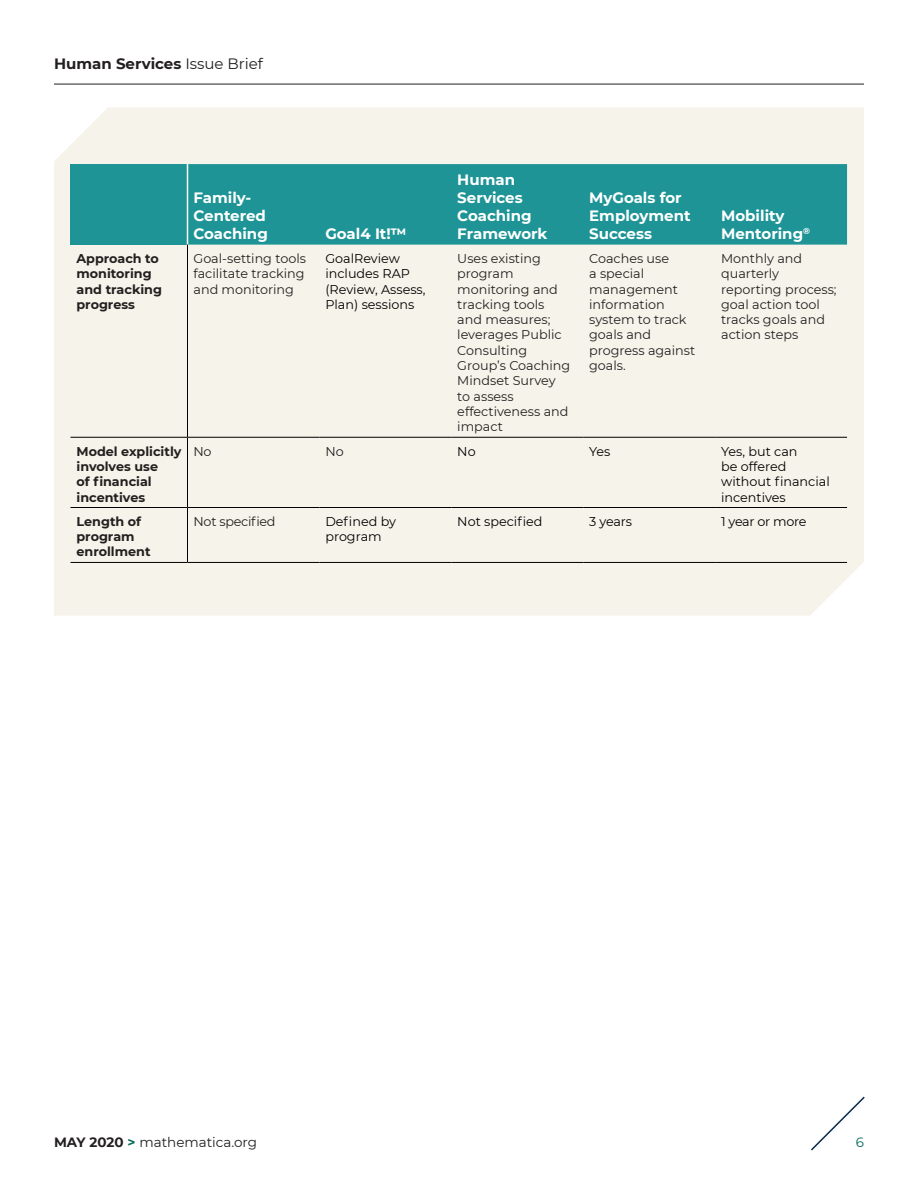
<style>
.page{position:relative;width:918px;height:1188px;background:#fff}
.page>*{position:absolute;margin:0;border:0;box-sizing:border-box;transform-origin:0 0}
.Table_head{font:700 15px/18px "Montserrat";color:#fff}
.t1{font:700 15px "Montserrat";color:#231f20}
.t2{font:13.5px "Montserrat";color:#231f20}
.t3{font:13.5px "Montserrat";color:#066a5b}
.Table_text{font:12.75px/15.3px "Montserrat";color:#231f20}
.Table_text-2{font:12.75px/15.3px "Montserrat";color:#000}
.Table_text-3{font:700 12.75px/15.3px "Montserrat";color:#231f20}
.Table_text-4{font:12.75px "Montserrat";letter-spacing:-.02em;color:#231f20}
.Table_text-5{font:12.75px "Montserrat";letter-spacing:-.02em;color:#000}
.s1{font-weight:400}
.s2{font-weight:700}
.s3{font-weight:700;color:#066a5b}
</style>
<div class="page">
<svg style="left:811px;top:1096px;width:54px;height:55px"></svg>
<hr style="left:54px;top:84px;width:810px;height:1px;background:#231f20">
<div style="left:54px;top:107px;width:810px;height:509px;background:#f6f3ea"></div>
<div style="left:70px;top:164px;width:118px;height:81px;background:#1e9496"></div>
<div style="left:188px;top:164px;width:659px;height:81px;background:#1e9496"></div>
<hr style="left:187px;top:164px;width:1px;height:81px;background:#fff">
<hr style="left:187px;top:245px;width:1px;height:192px;background:#000">
<hr style="left:70px;top:437px;width:118px;height:1px;background:#000">
<hr style="left:188px;top:437px;width:131px;height:1px;background:#000">
<hr style="left:187px;top:438px;width:1px;height:69px;background:#000">
<hr style="left:319px;top:437px;width:132px;height:1px;background:#000">
<hr style="left:451px;top:437px;width:132px;height:1px;background:#000">
<hr style="left:583px;top:437px;width:132px;height:1px;background:#000">
<hr style="left:715px;top:437px;width:132px;height:1px;background:#000">
<hr style="left:70px;top:507px;width:118px;height:1px;background:#000">
<hr style="left:188px;top:507px;width:131px;height:1px;background:#000">
<hr style="left:187px;top:508px;width:1px;height:54px;background:#000">
<hr style="left:319px;top:507px;width:132px;height:1px;background:#000">
<hr style="left:451px;top:507px;width:132px;height:1px;background:#000">
<hr style="left:583px;top:507px;width:132px;height:1px;background:#000">
<hr style="left:715px;top:507px;width:132px;height:1px;background:#000">
<hr style="left:70px;top:562px;width:118px;height:1px;background:#000">
<hr style="left:188px;top:562px;width:131px;height:1px;background:#000">
<hr style="left:319px;top:562px;width:132px;height:1px;background:#000">
<hr style="left:451px;top:562px;width:132px;height:1px;background:#000">
<hr style="left:583px;top:562px;width:132px;height:1px;background:#000">
<hr style="left:715px;top:562px;width:132px;height:1px;background:#000">
<p class="t1" style="left:54px;top:52px;width:211px">Human Services <span class="s1">Issue Brief</span></p>
<p class="Table_head" style="left:194px;top:188px;width:76px">Family-<br>Centered<br>Coaching</p>
<p class="Table_head" style="left:325px;top:224px;width:83px">Goal4 It!™</p>
<p class="Table_head" style="left:457px;top:170px;width:92px">Human<br>Services<br>Coaching<br>Framework</p>
<p class="Table_head" style="left:589px;top:188px;width:103px">MyGoals for<br>Employment<br>Success</p>
<p class="Table_head" style="left:721px;top:206px;width:90px">Mobility<br>Mentoring<sup>®</sup></p>
<p class="Table_text-3" style="left:76px;top:250px;width:87px">Approach to monitoring and tracking progress</p>
<p class="Table_text" style="left:194px;top:250px;width:114px;text-align:justify">Goal-setting tools facilitate tracking and monitoring</p>
<p class="Table_text-2" style="left:325px;top:250px;width:102px">GoalReview includes RAP (Review, Assess,<br>Plan) sessions</p>
<p class="Table_text" style="left:457px;top:250px;width:114px">Uses existing program monitoring and tracking tools and measures; leverages Public<br>Consulting<br>Group’s Coaching<br>Mindset Survey to assess effectiveness and impact</p>
<p class="Table_text" style="left:589px;top:250px;width:108px">Coaches use<br>a special management information system to track goals and progress against goals.</p>
<p class="Table_text" style="left:721px;top:250px;width:117px">Monthly and quarterly reporting process; goal action tool tracks goals and action steps</p>
<p class="Table_text-3" style="left:76px;top:443px;width:106px">Model explicitly involves use<br>of financial incentives</p>
<p class="Table_text" style="left:194px;top:443px;width:20px">No</p>
<p class="Table_text" style="left:325px;top:443px;width:20px">No</p>
<p class="Table_text-2" style="left:457px;top:443px;width:20px">No</p>
<p class="Table_text-2" style="left:589px;top:443px;width:23px">Yes</p>
<p class="Table_text-2" style="left:721px;top:443px;width:110px">Yes, but can<br>be offered without financial incentives</p>
<p class="Table_text-3" style="left:76px;top:513px;width:76px">Length of program enrollment</p>
<p class="Table_text-4" style="left:194px;top:513px;width:84px">Not specified</p>
<p class="Table_text-2" style="left:325px;top:513px;width:72px">Defined by program</p>
<p class="Table_text-2" style="left:457px;top:513px;width:87px">Not specified</p>
<p class="Table_text-2" style="left:589px;top:513px;width:44px">3 years</p>
<p class="Table_text-5" style="left:721px;top:513px;width:87px">1 year or more</p>
<p class="t2" style="left:54px;top:1133px;width:205px"><span class="s2">MAY 2020</span> <span class="s3">&gt;</span> mathematica.org</p>
<p class="t3" style="left:856px;top:1133px;width:10px">6</p>
</div>
